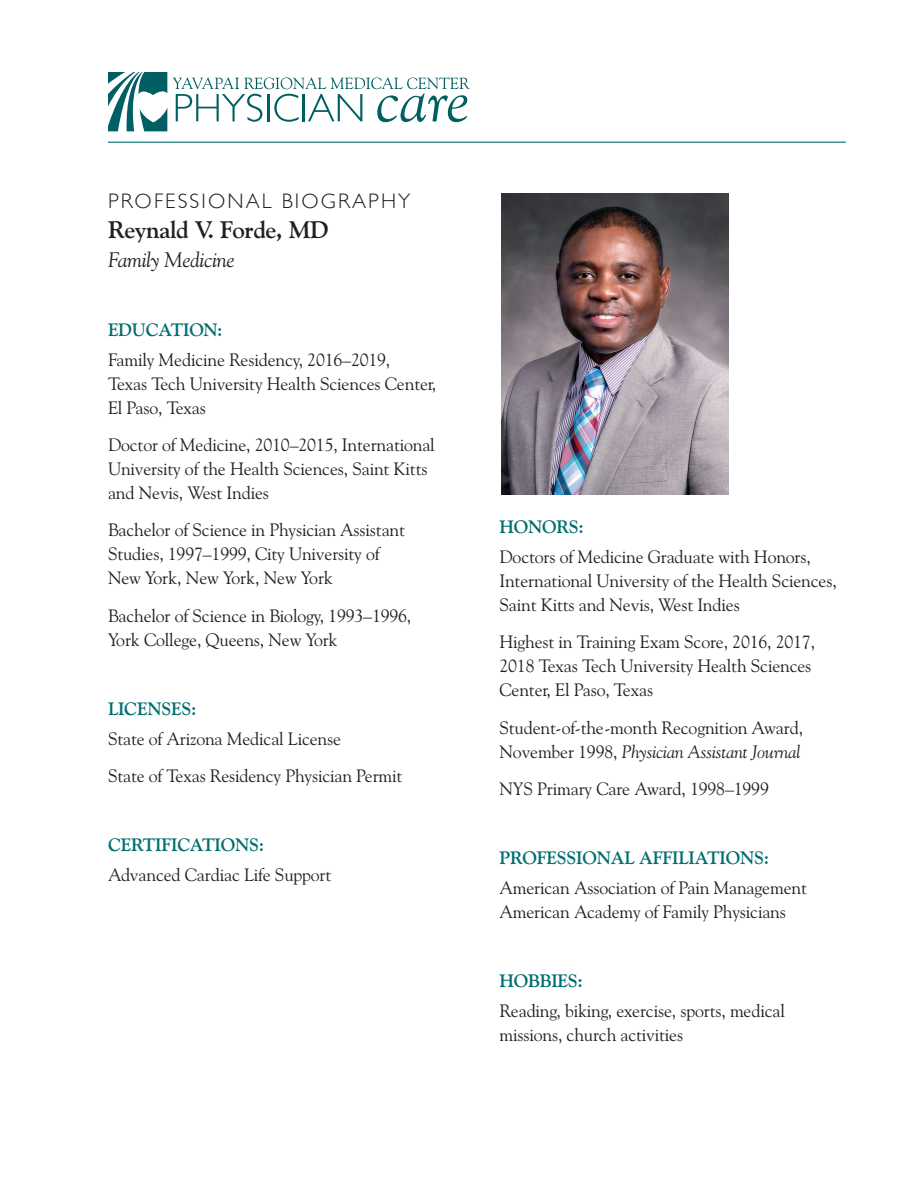
<style>
.page{position:relative;width:918px;height:1188px;background:#fff}
.page>*{position:absolute;margin:0;border:0;box-sizing:border-box;transform-origin:0 0}
.t1{font:700 24px "Goudy Old Style BT";letter-spacing:-.01em;color:#231f20}
.t2{font:300 21px "Gill Sans";letter-spacing:.1em;color:#231f20}
.t3{font:italic 21px "Goudy Old Style BT";letter-spacing:-.01em;color:#231f20}
.t4{font:18px/24px "Goudy Old Style BT";letter-spacing:-.01em;color:#231f20}
.t5{font:700 18px "Goudy Old Style BT";letter-spacing:-.01em;color:#006e6f}
.s1{font-style:italic}
</style>
<div class="page">
<svg style="left:173px;top:77px;width:297px;height:45px"></svg>
<svg style="left:108px;top:72px;width:59px;height:59px"></svg>
<hr style="left:108px;top:142px;width:738px;height:1px;background:#006e6f">
<img style="left:501px;top:194px;width:227px;height:300px">
<p class="t2" style="left:108px;top:185px;width:304px">PROFESSIONAL BIOGRAPHY</p>
<h1 class="t1" style="left:108px;top:215px;width:222px">Reynald V. Forde, MD</h1>
<p class="t3" style="left:108px;top:246px;width:128px">Family Medicine</p>
<p class="t5" style="left:108px;top:318px;width:116px">EDUCATION:</p>
<p class="t4" style="left:108px;top:347px;width:330px">Family Medicine Residency, 2016–2019,<br>Texas Tech University Health Sciences Center,<br>El Paso, Texas</p>
<p class="t4" style="left:108px;top:432px;width:328px">Doctor of Medicine, 2010–2015, International<br>University of the Health Sciences, Saint Kitts and Nevis, West Indies</p>
<p class="t4" style="left:108px;top:518px;width:299px">Bachelor of Science in Physician Assistant<br>Studies, 1997–1999, City University of<br>New York, New York, New York</p>
<p class="t4" style="left:108px;top:603px;width:305px">Bachelor of Science in Biology, 1993–1996,<br>York College, Queens, New York</p>
<p class="t5" style="left:108px;top:698px;width:90px">LICENSES:</p>
<p class="t4" style="left:108px;top:720px;width:296px;line-height:37.5px">State of Arizona Medical License<br>State of Texas Residency Physician Permit</p>
<p class="t5" style="left:108px;top:834px;width:158px">CERTIFICATIONS:</p>
<p class="t4" style="left:108px;top:863px;width:225px">Advanced Cardiac Life Support</p>
<p class="t5" style="left:500px;top:515px;width:86px">HONORS:</p>
<p class="t4" style="left:500px;top:544px;width:339px">Doctors of Medicine Graduate with Honors,<br>International University of the Health Sciences,<br>Saint Kitts and Nevis, West Indies</p>
<p class="t4" style="left:500px;top:630px;width:317px">Highest in Training Exam Score, 2016, 2017,<br>2018 Texas Tech University Health Sciences<br>Center, El Paso, Texas</p>
<p class="t4" style="left:499px;top:715px;width:305px">Student-of-the-month Recognition Award,<br>November 1998, <span class="s1">Physician Assistant Journal</span></p>
<p class="t4" style="left:499px;top:777px;width:271px">NYS Primary Care Award, 1998–1999</p>
<p class="t5" style="left:499px;top:847px;width:271px">PROFESSIONAL AFFILIATIONS:</p>
<p class="t4" style="left:499px;top:876px;width:309px">American Association of Pain Management<br>American Academy of Family Physicians</p>
<p class="t5" style="left:499px;top:970px;width:85px">HOBBIES:</p>
<p class="t4" style="left:499px;top:999px;width:287px">Reading, biking, exercise, sports, medical missions, church activities</p>
</div>
